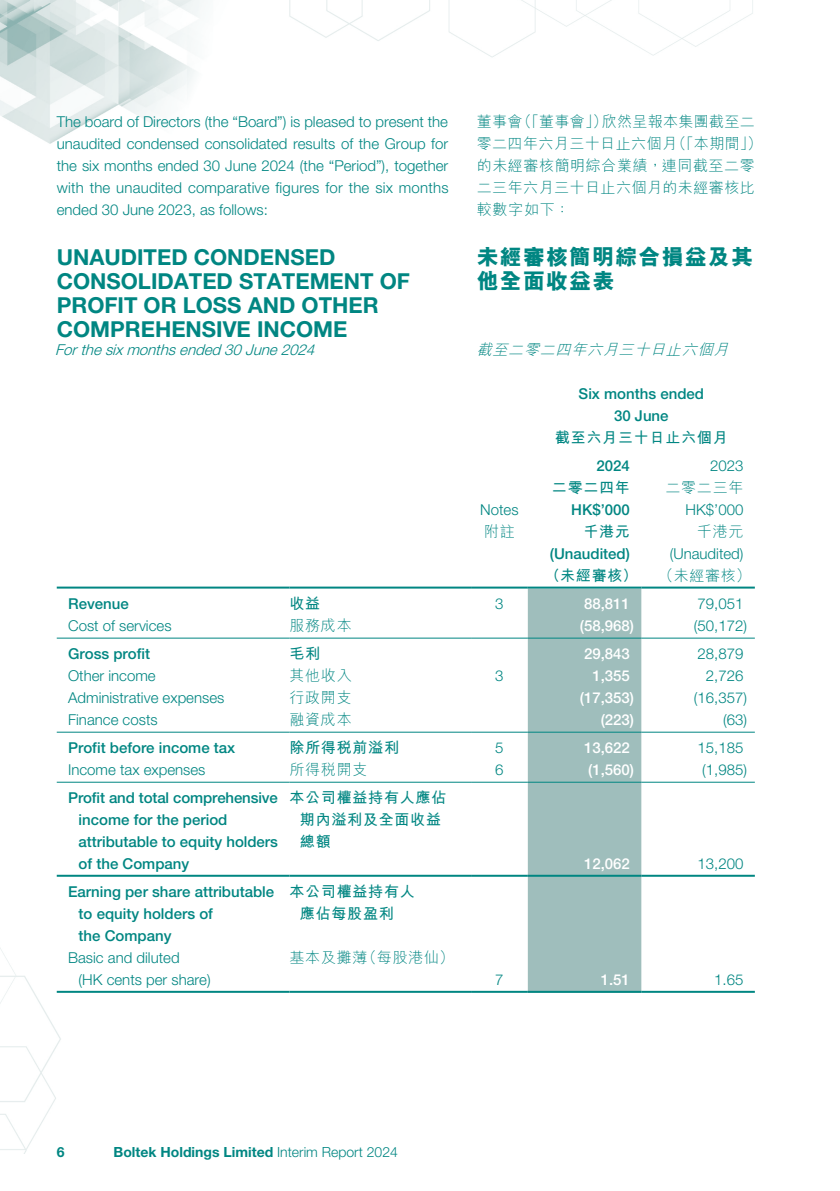
<style>
.page{position:relative;width:840px;height:1191px;background:#fff}
.page>*{position:absolute;margin:0;border:0;box-sizing:border-box;transform-origin:0 0}
.t1{font:700 22px/24px "Helvetica Neue LT Std";color:#008682}
.t2{font:800 22px/24px "M Hei HK";letter-spacing:.05em;color:#008682}
.t3{font:300 15px/22px "Helvetica Neue LT Std";color:#008682;text-align:justify}
.t4{font:500 15px/22px "Helvetica Neue LT Std";color:#008682}
.t5{font:300 15px/22px "M Hei HK";letter-spacing:.04em;color:#008682}
.t6{font:700 15px/22px "M Hei HK";letter-spacing:.05em;color:#008682}
.t7{font:500 15px "Helvetica Neue LT Std";color:#fff}
.t8{font:italic 300 15px "Helvetica Neue LT Std";color:#008682}
.t9{font:italic 300 15px "M Hei HK";color:#008682}
.t10{font:700 14px "Helvetica Neue LT Std";color:#008682}
.s1{font-weight:300}
</style>
<div class="page">
<img style="left:0;top:0;width:755px;height:1153px">
<div style="left:527px;top:588px;width:114px;height:402px;background:#9fbebc"></div>
<hr style="left:57px;top:586px;width:232px;height:2px;background:#008682">
<hr style="left:289px;top:586px;width:182px;height:2px;background:#008682">
<hr style="left:471px;top:586px;width:56px;height:2px;background:#008682">
<hr style="left:527px;top:586px;width:114px;height:2px;background:#008682">
<hr style="left:641px;top:586px;width:113px;height:2px;background:#008682">
<hr style="left:57px;top:637px;width:232px;height:1px;background:#008682">
<hr style="left:289px;top:637px;width:182px;height:1px;background:#008682">
<hr style="left:471px;top:637px;width:56px;height:1px;background:#008682">
<hr style="left:527px;top:637px;width:114px;height:1px;background:#008682">
<hr style="left:641px;top:637px;width:113px;height:1px;background:#008682">
<hr style="left:57px;top:731px;width:232px;height:1px;background:#008682">
<hr style="left:289px;top:731px;width:182px;height:1px;background:#008682">
<hr style="left:471px;top:731px;width:56px;height:1px;background:#008682">
<hr style="left:527px;top:731px;width:114px;height:1px;background:#008682">
<hr style="left:641px;top:731px;width:113px;height:1px;background:#008682">
<hr style="left:57px;top:781px;width:232px;height:1px;background:#008682">
<hr style="left:289px;top:781px;width:182px;height:1px;background:#008682">
<hr style="left:471px;top:781px;width:56px;height:1px;background:#008682">
<hr style="left:527px;top:781px;width:114px;height:1px;background:#008682">
<hr style="left:641px;top:781px;width:113px;height:1px;background:#008682">
<hr style="left:57px;top:874px;width:232px;height:2px;background:#008682">
<hr style="left:289px;top:874px;width:182px;height:2px;background:#008682">
<hr style="left:471px;top:874px;width:56px;height:2px;background:#008682">
<hr style="left:527px;top:874px;width:114px;height:2px;background:#008682">
<hr style="left:641px;top:874px;width:113px;height:2px;background:#008682">
<hr style="left:57px;top:990px;width:232px;height:2px;background:#008682">
<hr style="left:289px;top:990px;width:182px;height:2px;background:#008682">
<hr style="left:471px;top:990px;width:56px;height:2px;background:#008682">
<hr style="left:527px;top:990px;width:114px;height:2px;background:#008682">
<hr style="left:641px;top:990px;width:113px;height:2px;background:#008682">
<p class="t3" style="left:57px;top:110px;width:393px">The board of Directors (the “Board”) is pleased to present the unaudited condensed consolidated results of the Group for the six months ended 30 June 2024 (the “Period”), together with the unaudited comparative figures for the six months ended 30 June 2023, as follows:</p>
<h1 class="t1" style="left:57px;top:245px;width:354px">UNAUDITED CONDENSED<br>CONSOLIDATED STATEMENT OF<br>PROFIT OR LOSS AND OTHER<br>COMPREHENSIVE INCOME</h1>
<p class="t8" style="left:55px;top:340px;width:265px">Forthesixmonthsended30June2024</p>
<p class="t5" style="left:476px;top:110px;width:287px">董事會（「董事會」）欣然呈報本集團截至二零二四年六月三十日止六個月（「本期間」）的未經審核簡明綜合業績，連同截至二零二三年六月三十日止六個月的未經審核比較數字如下：</p>
<h1 class="t2" style="left:476px;top:245px;width:278px">未經審核簡明綜合損益及其他全面收益表</h1>
<p class="t9" style="left:476px;top:342px;width:257px">截至二零二四年六月三十日止六個月</p>
<p class="t4" style="left:578px;top:382px;width:127px;text-align:center">Six months ended<br>30 June</p>
<p class="t6" style="left:554px;top:425px;width:174px">截至六月三十日止六個月</p>
<p class="t4" style="left:596px;top:454px;width:35px">2024</p>
<p class="t3" style="left:709px;top:454px;width:35px">2023</p>
<p class="t6" style="left:551px;top:475px;width:79px">二零二四年</p>
<p class="t5" style="left:665px;top:476px;width:79px">二零二三年</p>
<p class="t3" style="left:480px;top:498px;width:40px">Notes</p>
<p class="t4" style="left:571px;top:498px;width:60px">HK$’000</p>
<p class="t3" style="left:685px;top:498px;width:59px">HK$’000</p>
<p class="t5" style="left:484px;top:520px;width:32px">附註</p>
<p class="t6" style="left:583px;top:519px;width:48px">千港元</p>
<p class="t5" style="left:696px;top:520px;width:48px">千港元</p>
<p class="t4" style="left:549px;top:542px;width:82px">(Unaudited)</p>
<p class="t3" style="left:669px;top:542px;width:75px">(Unaudited)</p>
<p class="t6" style="left:545px;top:563px;width:94px">（未經審核）</p>
<p class="t5" style="left:658px;top:564px;width:94px">（未經審核）</p>
<p class="t4" style="left:68px;top:592px;width:62px">Revenue</p>
<p class="t6" style="left:289px;top:591px;width:32px">收益</p>
<p class="t3" style="left:495px;top:592px;width:10px">3</p>
<p class="t7" style="left:583px;top:594px;width:47px">88,811</p>
<p class="t3" style="left:697px;top:592px;width:47px">79,051</p>
<p class="t3" style="left:68px;top:614px;width:105px">Cost of services</p>
<p class="t5" style="left:289px;top:614px;width:64px">服務成本</p>
<p class="t7" style="left:579px;top:616px;width:56px">(58,968)</p>
<p class="t3" style="left:693px;top:614px;width:55px">(50,172)</p>
<p class="t4" style="left:68px;top:642px;width:83px">Gross profit</p>
<p class="t6" style="left:289px;top:641px;width:32px">毛利</p>
<p class="t7" style="left:583px;top:644px;width:47px">29,843</p>
<p class="t3" style="left:697px;top:642px;width:47px">28,879</p>
<p class="t3" style="left:68px;top:664px;width:89px">Other income</p>
<p class="t5" style="left:289px;top:664px;width:64px">其他收入</p>
<p class="t3" style="left:495px;top:664px;width:10px">3</p>
<p class="t7" style="left:592px;top:666px;width:39px">1,355</p>
<p class="t3" style="left:705px;top:664px;width:39px">2,726</p>
<p class="t3" style="left:68px;top:686px;width:158px">Administrative expenses</p>
<p class="t5" style="left:289px;top:686px;width:64px">行政開支</p>
<p class="t7" style="left:579px;top:688px;width:56px">(17,353)</p>
<p class="t3" style="left:693px;top:686px;width:55px">(16,357)</p>
<p class="t3" style="left:68px;top:708px;width:91px">Finance costs</p>
<p class="t5" style="left:289px;top:708px;width:64px">融資成本</p>
<p class="t7" style="left:600px;top:710px;width:35px">(223)</p>
<p class="t3" style="left:722px;top:708px;width:25px">(63)</p>
<p class="t4" style="left:68px;top:736px;width:169px">Profit before income tax</p>
<p class="t6" style="left:289px;top:735px;width:111px">除所得稅前溢利</p>
<p class="t3" style="left:495px;top:736px;width:10px">5</p>
<p class="t7" style="left:583px;top:738px;width:47px">13,622</p>
<p class="t3" style="left:697px;top:736px;width:47px">15,185</p>
<p class="t3" style="left:68px;top:758px;width:139px">Income tax expenses</p>
<p class="t5" style="left:289px;top:758px;width:79px">所得稅開支</p>
<p class="t3" style="left:495px;top:758px;width:10px">6</p>
<p class="t7" style="left:588px;top:760px;width:47px">(1,560)</p>
<p class="t3" style="left:702px;top:758px;width:46px">(1,985)</p>
<p class="t4" style="left:79px;top:786px;width:201px;text-indent:-10px">Profit and total comprehensive income for the period attributable to equity holders of the Company</p>
<p class="t6" style="left:300px;top:785px;width:148px;text-indent:-10px">本公司權益持有人應佔期內溢利及全面收益總額</p>
<p class="t7" style="left:583px;top:854px;width:47px">12,062</p>
<p class="t3" style="left:697px;top:852px;width:47px">13,200</p>
<p class="t4" style="left:79px;top:880px;width:197px;text-indent:-10px">Earning per share attributable to equity holders of<br>the Company</p>
<p class="t6" style="left:300px;top:879px;width:116px;text-indent:-10px">本公司權益持有人應佔每股盈利</p>
<p class="t3" style="left:79px;top:946px;width:133px;text-indent:-10px">Basic and diluted<br>(HK cents per share)</p>
<p class="t5" style="left:289px;top:946px;width:166px">基本及攤薄（每股港仙）</p>
<p class="t3" style="left:495px;top:968px;width:10px">7</p>
<p class="t7" style="left:600px;top:970px;width:31px">1.51</p>
<p class="t3" style="left:713px;top:968px;width:31px">1.65</p>
<p class="t10" style="left:57px;top:1143px;width:9px">6</p>
<p class="t10" style="left:113px;top:1143px;width:286px">Boltek Holdings Limited <span class="s1">Interim Report 2024</span></p>
</div>
